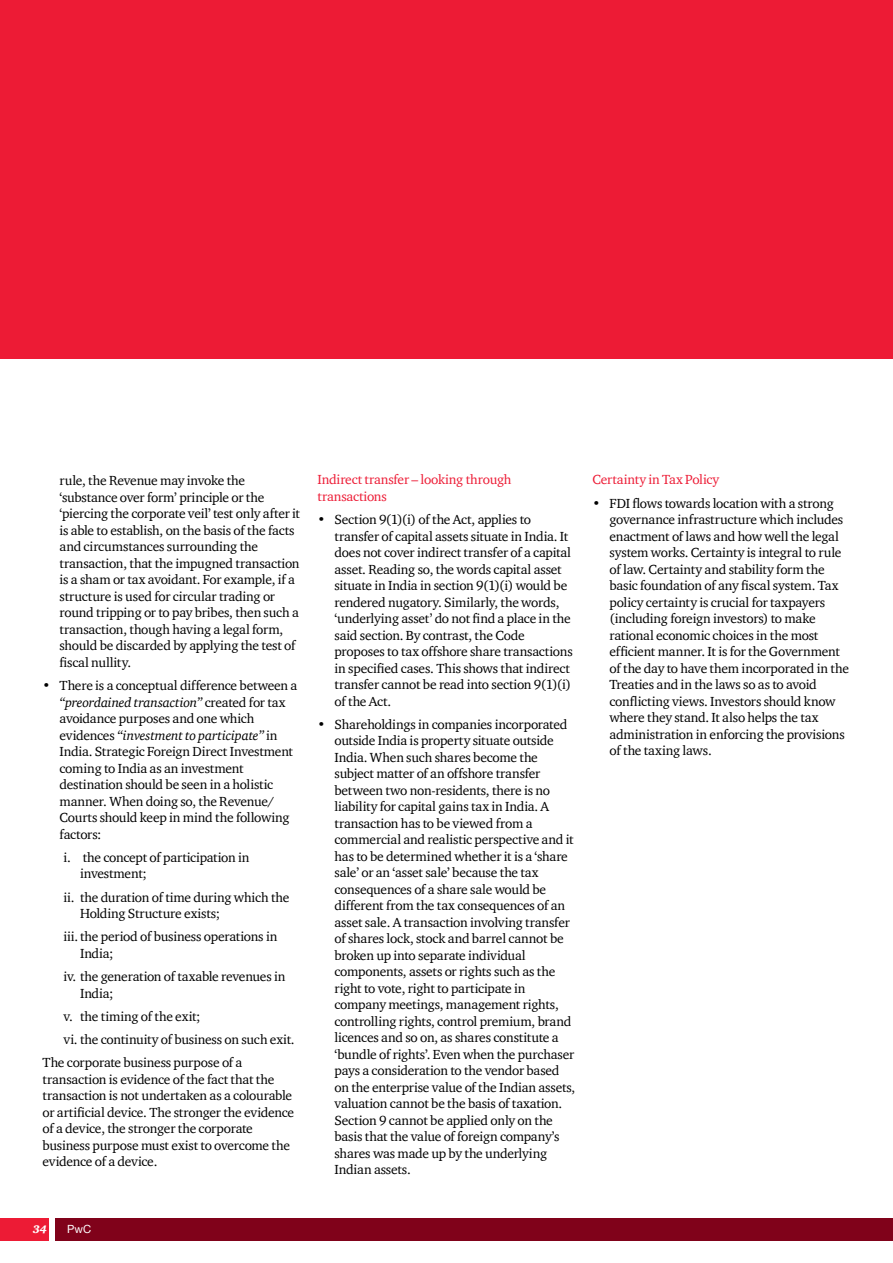
<style>
.page{position:relative;width:893px;height:1263px;background:#fff}
.page>*{position:absolute;margin:0;border:0;box-sizing:border-box;transform-origin:0 0}
.t1{font:13.5px/16.5px "ITC Charter Com";letter-spacing:-.015em;color:#000}
.t2{font:13.5px/16.5px "ITC Charter Com";letter-spacing:-.01em;color:#ed1b35}
.t3{font:11.25px "Helvetica Neue LT";color:#fff}
.t4{font:italic 900 11.25px "ITC Charter Com";color:#fff}
.s1{font-style:italic}
</style>
<div class="page">
<div style="left:0;top:1218px;width:49px;height:23px;background:#ed1b35"></div>
<div style="left:56px;top:1218px;width:837px;height:23px;background:#80021a"></div>
<div style="left:0;top:0;width:893px;height:359px;background:#ed1b35"></div>
<p class="t1" style="left:60px;top:472px;width:242px">rule, the Revenue may invoke the ‘substance over form’ principle or the ‘piercing the corporate veil’ test only after it is able to establish, on the basis of the facts and circumstances surrounding the transaction, that the impugned transaction is a sham or tax avoidant. For example, if a structure is used for circular trading or round tripping or to pay bribes, then such a transaction, though having a legal form, should be discarded by applying the test of fiscal nullity.</p>
<p class="t1" style="left:60px;top:677px;width:239px;text-indent:-17px">• There is a conceptual difference between a <span class="s1">“preordained transaction”</span> created for tax avoidance purposes and one which evidences <span class="s1">“investment to participate”</span> in India. Strategic Foreign Direct Investment coming to India as an investment destination should be seen in a holistic manner. When doing so, the Revenue/ Courts should keep in mind the following factors:</p>
<p class="t1" style="left:80px;top:849px;width:171px;text-indent:-16px">i. the concept of participation in investment;</p>
<p class="t1" style="left:80px;top:888px;width:211px;text-indent:-16px">ii. the duration of time during which the<br>Holding Structure exists;</p>
<p class="t1" style="left:80px;top:928px;width:199px;text-indent:-16px">iii.the period of business operations in<br>India;</p>
<p class="t1" style="left:80px;top:968px;width:207px;text-indent:-16px">iv. the generation of taxable revenues in<br>India;</p>
<p class="t1" style="left:64px;top:1008px;width:138px">v. the timing of the exit;</p>
<p class="t1" style="left:64px;top:1031px;width:233px">vi. the continuity of business on such exit.</p>
<p class="t1" style="left:43px;top:1054px;width:201px">The corporate business purpose of a</p>
<p class="t1" style="left:43px;top:1071px;width:253px">transaction is evidence of the fact that the transaction is not undertaken as a colourable or artificial device. The stronger the evidence of a device, the stronger the corporate business purpose must exist to overcome the evidence of a device.</p>
<p class="t2" style="left:317px;top:471px;width:196px">Indirect transfer – looking through transactions</p>
<p class="t1" style="left:334px;top:511px;width:240px;text-indent:-17px">• Section 9(1)(i) of the Act, applies to transfer of capital assets situate in India. It does not cover indirect transfer of a capital asset. Reading so, the words capital asset situate in India in section 9(1)(i) would be rendered nugatory. Similarly, the words, ‘underlying asset’ do not find a place in the said section. By contrast, the Code proposes to tax offshore share transactions in specified cases. This shows that indirect transfer cannot be read into section 9(1)(i) of the Act.</p>
<p class="t1" style="left:334px;top:716px;width:242px;text-indent:-17px">• Shareholdings in companies incorporated outside India is property situate outside India. When such shares become the subject matter of an offshore transfer between two non-residents, there is no liability for capital gains tax in India. A transaction has to be viewed from a commercial and realistic perspective and it has to be determined whether it is a ‘share sale’ or an ‘asset sale’ because the tax consequences of a share sale would be different from the tax consequences of an asset sale. A transaction involving transfer of shares lock, stock and barrel cannot be broken up into separate individual components, assets or rights such as the right to vote, right to participate in company meetings, management rights, controlling rights, control premium, brand licences and so on, as shares constitute a ‘bundle of rights’. Even when the purchaser pays a consideration to the vendor based on the enterprise value of the Indian assets, valuation cannot be the basis of taxation.<br>Section 9 cannot be applied only on the basis that the value of foreign company’s shares was made up by the underlying Indian assets.</p>
<p class="t2" style="left:592px;top:471px;width:128px">Certainty in Tax Policy</p>
<p class="t1" style="left:609px;top:495px;width:241px;text-indent:-17px">• FDI flows towards location with a strong governance infrastructure which includes enactment of laws and how well the legal system works. Certainty is integral to rule of law. Certainty and stability form the basic foundation of any fiscal system. Tax policy certainty is crucial for taxpayers (including foreign investors) to make rational economic choices in the most efficient manner. It is for the Government of the day to have them incorporated in the Treaties and in the laws so as to avoid conflicting views. Investors should know where they stand. It also helps the tax administration in enforcing the provisions of the taxing laws.</p>
<p class="t4" style="left:33px;top:1222px;width:16px">34</p>
<p class="t3" style="left:67px;top:1223px;width:25px">PwC</p>
</div>
